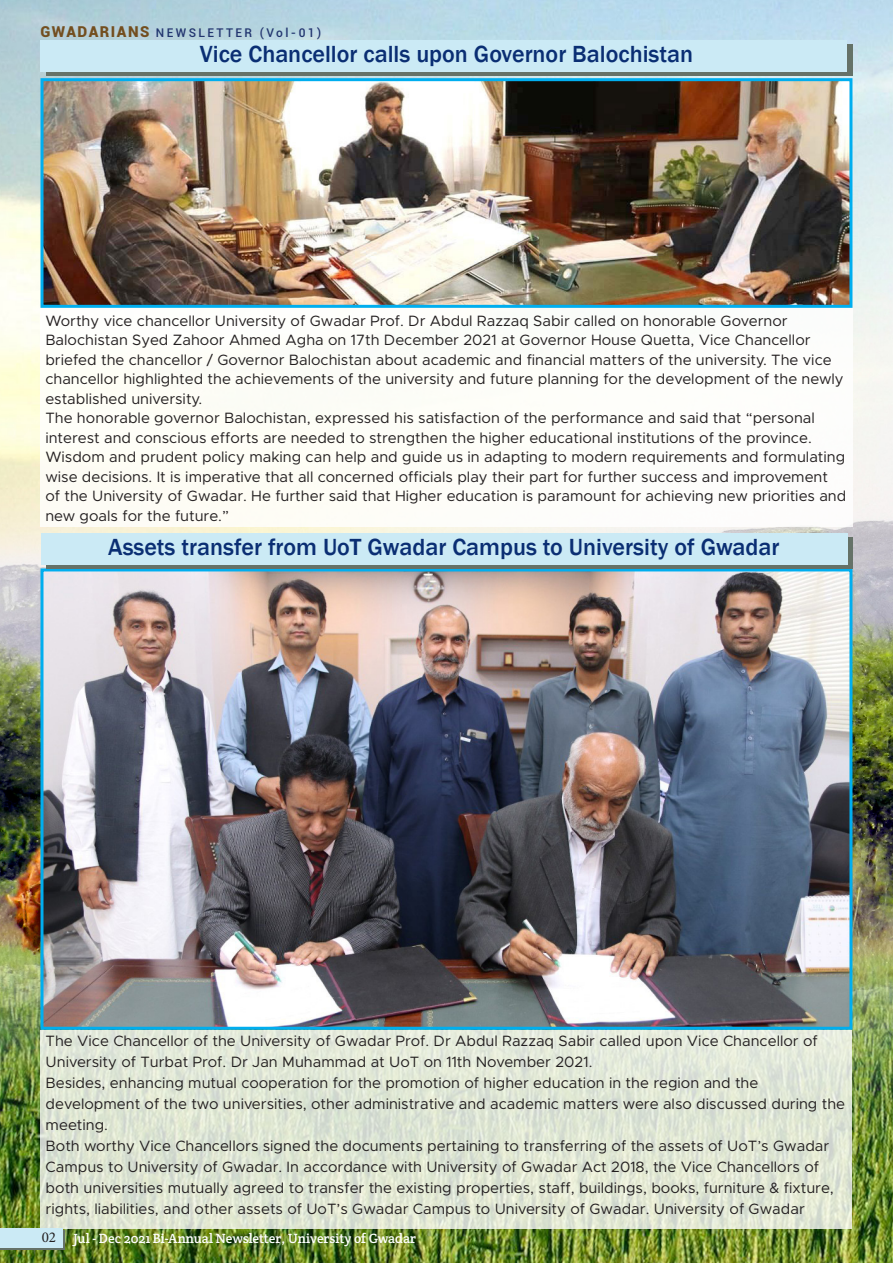
<style>
.page{position:relative;width:893px;height:1263px;background:#fff}
.page>*{position:absolute;margin:0;border:0;box-sizing:border-box;transform-origin:0 0}
.t1{font:500 24px "Franklin Gothic";color:#0a2e73}
.t2{font:15px/19.5px "Metropolis";color:#231f20}
.t3{font:15px "Minion Pro";color:#231f20}
.t4{font:13.5px "Crete Round";color:#fff}
.t5{font:500 12px "Roboto";letter-spacing:.2em;color:#22356f}
.s1{font-weight:900;font-size:15px;color:#734e1f}
</style>
<div class="page">
<img style="left:0;top:0;width:893px;height:1263px">
<img style="left:44px;top:82px;width:804px;height:222px">
<div style="left:40px;top:78px;width:812px;height:230px;border:3px solid #00aeef"></div>
<img style="left:44px;top:572px;width:804px;height:454px">
<div style="left:40px;top:568px;width:812px;height:462px;border:3px solid #00aeef"></div>
<div style="left:40px;top:308px;width:813px;height:218px;background:#fff"></div>
<svg style="left:40px;top:1030px;width:812px;height:198px;fill:#e0e7d5"></svg>
<div style="left:0;top:1231px;width:65px;height:19px;background:linear-gradient(to right,#cbeaf5,#cbeaf5)"></div>
<div style="left:0;top:1228px;width:63px;height:19px;background:#cbeaf5"></div>
<div style="left:46px;top:537px;width:807px;height:31px;background:linear-gradient(to right,#657268,#657268)"></div>
<div style="left:41px;top:533px;width:806px;height:31px;background:#cbeaf5"></div>
<div style="left:46px;top:45px;width:806px;height:31px;background:#657268"></div>
<div style="left:40px;top:41px;width:807px;height:31px;background:#cbeaf5"></div>
<p class="t5" style="left:40px;top:24px;width:282px"><span class="s1">GWADARIANS</span> NEWSLETTER (Vol-01)</p>
<p class="t1" style="left:200px;top:40px;width:495px">Vice Chancellor calls upon Governor Balochistan</p>
<p class="t2" style="left:45px;top:311px;width:802px">Worthy vice chancellor University of Gwadar Prof. Dr Abdul Razzaq Sabir called on honorable Governor Balochistan Syed Zahoor Ahmed Agha on 17th December 2021 at Governor House Quetta, Vice Chancellor briefed the chancellor / Governor Balochistan about academic and financial matters of the university. The vice chancellor highlighted the achievements of the university and future planning for the development of the newly established university.<br>The honorable governor Balochistan, expressed his satisfaction of the performance and said that “personal interest and conscious efforts are needed to strengthen the higher educational institutions of the province.<br>Wisdom and prudent policy making can help and guide us in adapting to modern requirements and formulating wise decisions. It is imperative that all concerned officials play their part for further success and improvement of the University of Gwadar. He further said that Higher education is paramount for achieving new priorities and new goals for the future.”</p>
<p class="t1" style="left:108px;top:532px;width:673px">Assets transfer from UoT Gwadar Campus to University of Gwadar</p>
<p class="t2" style="left:46px;top:1030px;width:801px;line-height:21px">The Vice Chancellor of the University of Gwadar Prof. Dr Abdul Razzaq Sabir called upon Vice Chancellor of University of Turbat Prof. Dr Jan Muhammad at UoT on 11th November 2021.<br>Besides, enhancing mutual cooperation for the promotion of higher education in the region and the development of the two universities, other administrative and academic matters were also discussed during the meeting.<br>Both worthy Vice Chancellors signed the documents pertaining to transferring of the assets of UoT’s Gwadar Campus to University of Gwadar. In accordance with University of Gwadar Act 2018, the Vice Chancellors of both universities mutually agreed to transfer the existing properties, staff, buildings, books, furniture &amp; fixture, rights, liabilities, and other assets of UoT’s Gwadar Campus to University of Gwadar. University of Gwadar</p>
<p class="t3" style="left:42px;top:1227px;width:16px">02</p>
<p class="t4" style="left:74px;top:1230px;width:344px">Jul - Dec 2021 Bi-Annual Newsletter, University of Gwadar</p>
</div>
